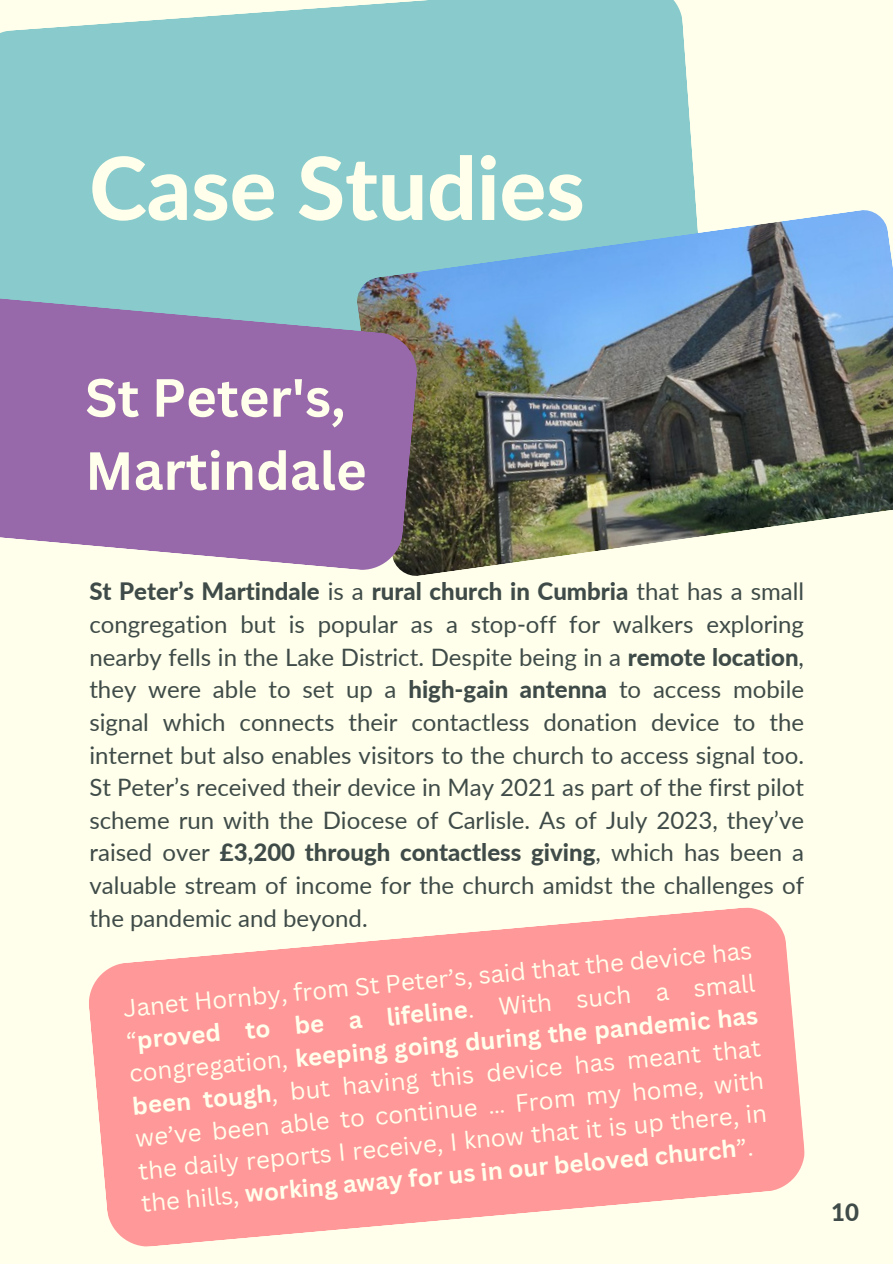
<style>
.page{position:relative;width:893px;height:1264px;background:#fff}
.page>*{position:absolute;margin:0;border:0;box-sizing:border-box;transform-origin:0 0}
.t1{font:800 87px "Lato";color:#ffffeb}
.t2{font:700 52.5px/73.2px "Canva Sans";color:#ffffeb}
.t3{font:24px/32.7px "Lato";color:#3f4b48;text-align:justify}
.t4{font:24px/32.5px "Canva Sans";color:#ffffeb;text-align:justify}
.t5{font:800 24px "Lato";color:#3f4b48}
.s1{font-weight:800}
.s2{font-weight:700}
</style>
<div class="page">
<div style="left:0;top:0;width:892px;height:1263px;background:#ffffeb"></div>
<div style="left:0;top:0;width:696px;height:296px;background:#89cbcc"></div>
<svg style="left:89px;top:907px;width:716px;height:340px;fill:#f99"></svg>
<img style="left:355px;top:208px;width:537px;height:368px">
<svg style="left:0;top:296px;width:418px;height:274px;background:#9976ab"></svg>
<p class="t1" style="left:89px;top:134px;width:497px">Case Studies</p>
<h2 class="t2" style="left:85px;top:360px;width:283px">St Peter's,<br>Martindale</h2>
<h1 class="t3" style="left:89px;top:574px;width:716px"><span class="s1">St Peter’s Martindale</span> is a <span class="s1">rural church in Cumbria</span> that has a small congregation but is popular as a stop-off for walkers exploring nearby fells in the Lake District. Despite being in a <span class="s1">remote location</span>, they were able to set up a <span class="s1">high-gain antenna</span> to access mobile signal which connects their contactless donation device to the internet but also enables visitors to the church to access signal too.<br>St Peter’s received their device in May 2021 as part of the first pilot scheme run with the Diocese of Carlisle. As of July 2023, they’ve raised over <span class="s1">£3,200 through contactless giving</span>, which has been a valuable stream of income for the church amidst the challenges of the pandemic and beyond.</h1>
<p class="t4" style="left:122px;top:989px;width:633px;rotate:-5deg">Janet Hornby, from St Peter’s, said that the device has “<span class="s2">proved to be a lifeline</span>. With such a small congregation, <span class="s2">keeping going during the pandemic has been tough</span>, but having this device has meant that we’ve been able to continue … From my home, with the daily reports I receive, I know that it is up there, in the hills, <span class="s2">working away for us in our beloved church</span>”.</p>
<p class="t5" style="left:831px;top:1197px;width:29px">10</p>
</div>
